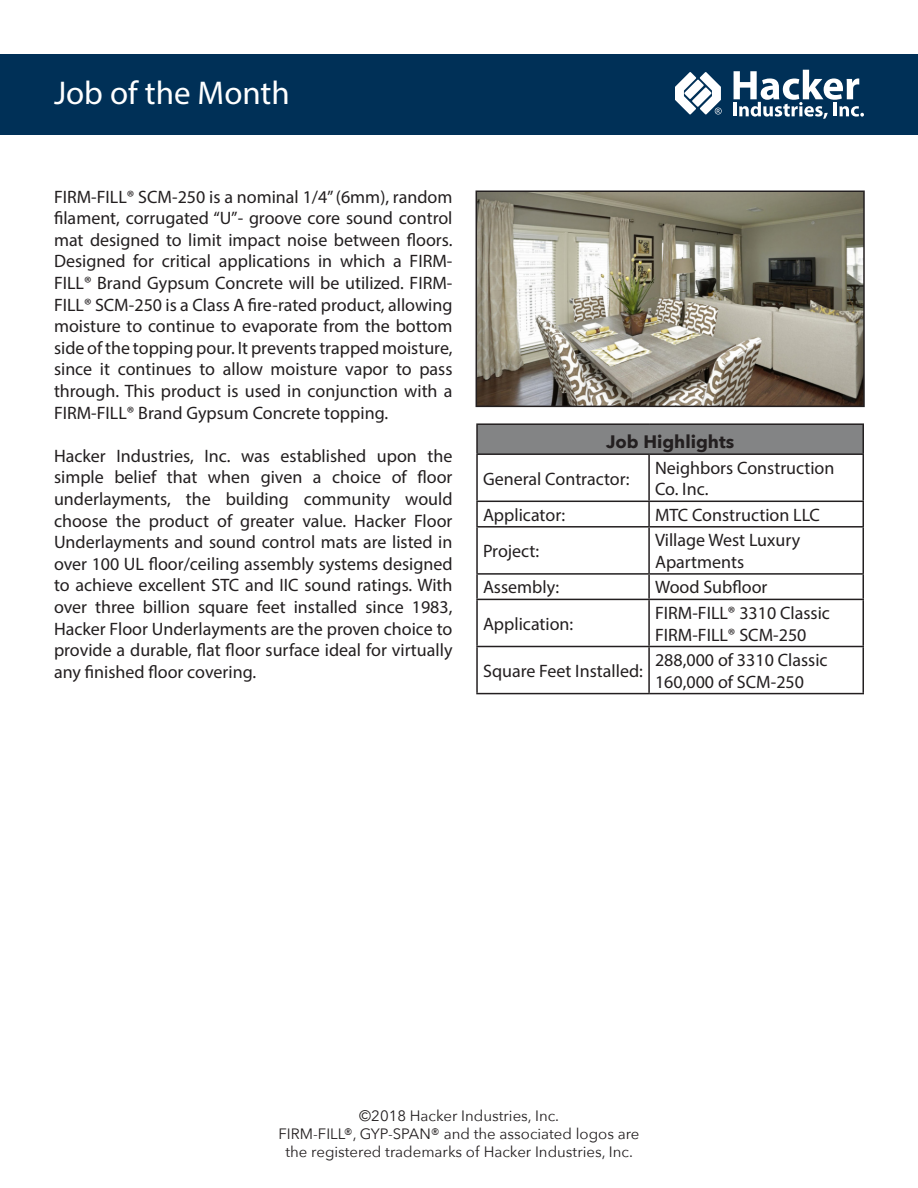
<style>
.page{position:relative;width:918px;height:1188px;background:#fff}
.page>*{position:absolute;margin:0;border:0;box-sizing:border-box;transform-origin:0 0}
.t1{font:33px "Myriad Pro";color:#fff}
.t2{font:18px/21.6px "Myriad Pro";color:#231f20}
.t3{font:700 18px "Avenir Next";color:#231f20}
.t4{font:15px/18px "Avenir Next";color:#231f20;text-align:center}
</style>
<div class="page">
<div style="left:1px;top:55px;width:916px;height:79px;background:#003057"></div>
<div style="left:0;top:54px;width:918px;height:81px;border:2px solid #003057"></div>
<div style="left:477px;top:424px;width:386px;height:30px;background:#838485"></div>
<hr style="left:476px;top:423px;width:173px;height:2px;background:#231f20">
<hr style="left:476px;top:425px;width:2px;height:28px;background:#231f20">
<hr style="left:649px;top:423px;width:215px;height:2px;background:#231f20">
<hr style="left:862px;top:425px;width:2px;height:28px;background:#231f20">
<hr style="left:476px;top:453px;width:173px;height:2px;background:#231f20">
<hr style="left:476px;top:455px;width:2px;height:46px;background:#231f20">
<hr style="left:649px;top:453px;width:215px;height:2px;background:#231f20">
<hr style="left:648px;top:455px;width:2px;height:46px;background:#231f20">
<hr style="left:862px;top:455px;width:2px;height:46px;background:#231f20">
<hr style="left:476px;top:501px;width:173px;height:1px;background:#231f20">
<hr style="left:476px;top:502px;width:2px;height:24px;background:#231f20">
<hr style="left:649px;top:501px;width:215px;height:1px;background:#231f20">
<hr style="left:648px;top:502px;width:2px;height:24px;background:#231f20">
<hr style="left:862px;top:502px;width:2px;height:24px;background:#231f20">
<hr style="left:476px;top:526px;width:173px;height:2px;background:#231f20">
<hr style="left:476px;top:528px;width:2px;height:45px;background:#231f20">
<hr style="left:649px;top:526px;width:215px;height:2px;background:#231f20">
<hr style="left:648px;top:528px;width:2px;height:45px;background:#231f20">
<hr style="left:862px;top:528px;width:2px;height:45px;background:#231f20">
<hr style="left:476px;top:573px;width:173px;height:2px;background:#231f20">
<hr style="left:476px;top:575px;width:2px;height:24px;background:#231f20">
<hr style="left:649px;top:573px;width:215px;height:2px;background:#231f20">
<hr style="left:648px;top:575px;width:2px;height:24px;background:#231f20">
<hr style="left:862px;top:575px;width:2px;height:24px;background:#231f20">
<hr style="left:476px;top:599px;width:173px;height:1px;background:#231f20">
<hr style="left:476px;top:600px;width:2px;height:46px;background:#231f20">
<hr style="left:649px;top:599px;width:215px;height:1px;background:#231f20">
<hr style="left:648px;top:600px;width:2px;height:46px;background:#231f20">
<hr style="left:862px;top:600px;width:2px;height:46px;background:#231f20">
<hr style="left:476px;top:646px;width:173px;height:1px;background:#231f20">
<hr style="left:476px;top:647px;width:2px;height:46px;background:#231f20">
<hr style="left:649px;top:646px;width:215px;height:1px;background:#231f20">
<hr style="left:648px;top:647px;width:2px;height:46px;background:#231f20">
<hr style="left:862px;top:647px;width:2px;height:46px;background:#231f20">
<hr style="left:476px;top:693px;width:173px;height:1px;background:#231f20">
<hr style="left:649px;top:693px;width:215px;height:1px;background:#231f20">
<svg style="left:675px;top:72px;width:47px;height:43px"></svg>
<svg style="left:734px;top:70px;width:130px;height:49px"></svg>
<img style="left:479px;top:193px;width:383px;height:211px">
<div style="left:476px;top:190px;width:389px;height:217px;border:2px solid #231f20"></div>
<p class="t1" style="left:54px;top:73px;width:237px">Job of the Month</p>
<p class="t2" style="left:54px;top:185px;width:400px;text-align:justify">FIRM-FILL® SCM-250 is a nominal 1/4” (6mm), random filament, corrugated “U”- groove core sound control mat designed to limit impact noise between floors.<br>Designed for critical applications in which a FIRM-FILL® Brand Gypsum Concrete will be utilized. FIRM-FILL® SCM-250 is a Class A fire-rated product, allowing moisture to continue to evaporate from the bottom side of the topping pour. It prevents trapped moisture, since it continues to allow moisture vapor to pass through. This product is used in conjunction with a FIRM-FILL® Brand Gypsum Concrete topping.</p>
<p class="t2" style="left:54px;top:445px;width:400px;text-align:justify">Hacker Industries, Inc. was established upon the simple belief that when given a choice of floor underlayments, the building community would choose the product of greater value. Hacker Floor Underlayments and sound control mats are listed in over 100 UL floor/ceiling assembly systems designed to achieve excellent STC and IIC sound ratings. With over three billion square feet installed since 1983, Hacker Floor Underlayments are the proven choice to provide a durable, flat floor surface ideal for virtually any finished floor covering.</p>
<p class="t3" style="left:606px;top:426px;width:130px">Job Highlights</p>
<p class="t2" style="left:483px;top:467px;width:148px">General Contractor:</p>
<p class="t2" style="left:655px;top:457px;width:181px">Neighbors Construction<br>Co. Inc.</p>
<p class="t2" style="left:483px;top:504px;width:84px">Applicator:</p>
<p class="t2" style="left:655px;top:504px;width:166px">MTC Construction LLC</p>
<p class="t2" style="left:483px;top:540px;width:58px">Project:</p>
<p class="t2" style="left:655px;top:529px;width:147px">Village West Luxury<br>Apartments</p>
<p class="t2" style="left:483px;top:576px;width:78px">Assembly:</p>
<p class="t2" style="left:655px;top:576px;width:114px">Wood Subfloor</p>
<p class="t2" style="left:483px;top:613px;width:92px">Application:</p>
<p class="t2" style="left:655px;top:602px;width:176px">FIRM-FILL® 3310 Classic</p>
<p class="t2" style="left:655px;top:623px;width:153px">FIRM-FILL® SCM-250</p>
<p class="t2" style="left:483px;top:660px;width:161px">Square Feet Installed:</p>
<p class="t2" style="left:655px;top:649px;width:174px">288,000 of 3310 Classic</p>
<p class="t2" style="left:655px;top:670px;width:151px">160,000 of SCM-250</p>
<p class="t4" style="left:278px;top:1106px;width:363px">©2018 Hacker Industries, Inc.<br>FIRM-FILL®, GYP-SPAN® and the associated logos are the registered trademarks of Hacker Industries, Inc.</p>
</div>
